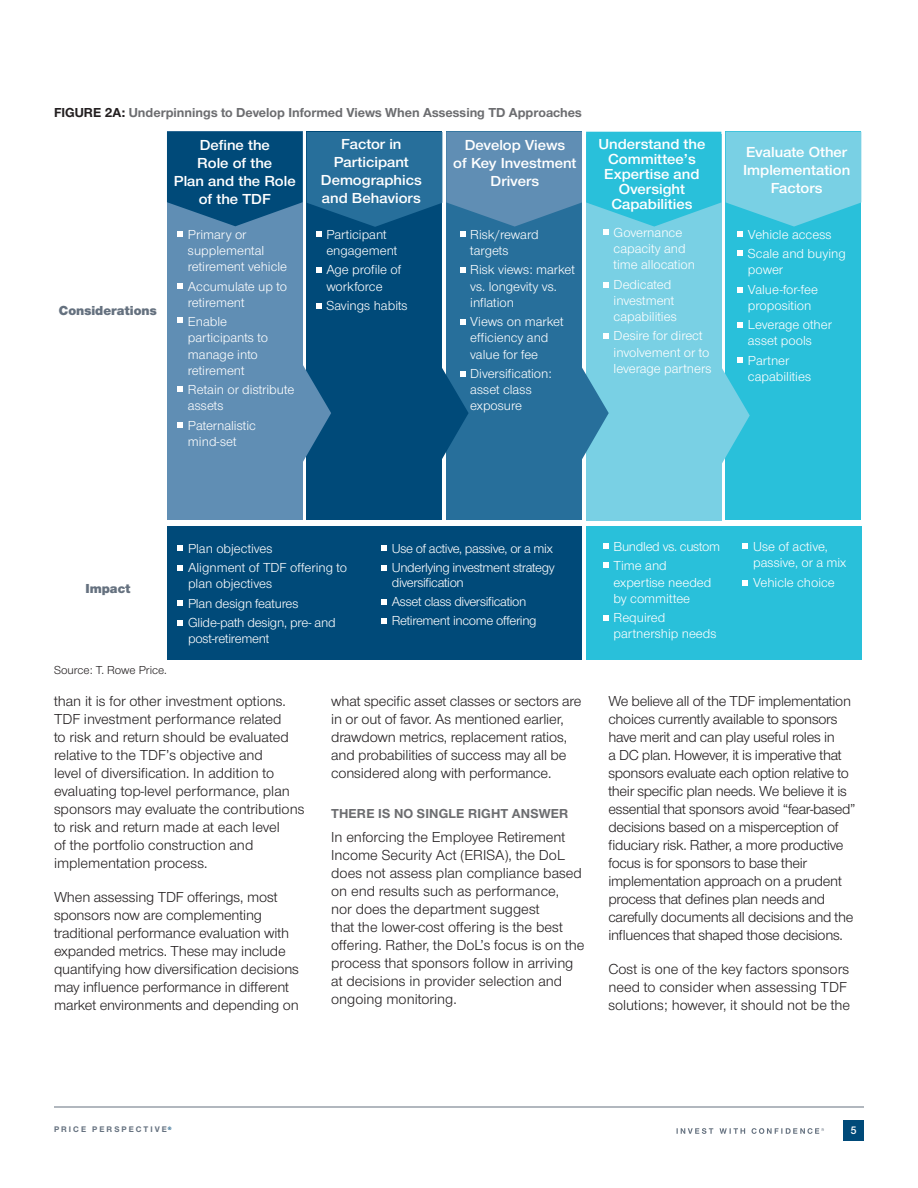
<style>
.page{position:relative;width:918px;height:1188px;background:#fff}
.page>*{position:absolute;margin:0;border:0;box-sizing:border-box;transform-origin:0 0}
.t1{font:15px/18px "Nimbus Sans Novus";letter-spacing:-.01em;color:#231f20}
.t2{font:600 15px/18px "Nimbus Sans Novus";color:#fff;text-align:center;scale:1.06 1}
.t3{font:13.5px/16.2px "Nimbus Sans Novus";color:#fff}
.t4{font:13.5px/18.8px "Nimbus Sans Novus";letter-spacing:-.025em;color:#fff}
.t5{font:700 13.5px "Nimbus Sans Novus";color:#6c6d70}
.t6{font:13.5px/19.2px "Nimbus Sans Novus";letter-spacing:-.02em;color:#fff}
.t7{font:900 13.5px "Nimbus Sans Novus";color:#65717f}
.t8{font:12px "Nimbus Sans Novus";color:#231f20}
.t9{font:600 11.25px "Nimbus Sans Novus";color:#fff}
.t10{font:700 8.4px "Nimbus Sans Novus";letter-spacing:.235em;color:#65717f}
.t11{font:700 4.95px "Nimbus Sans Novus";color:#004a79}
.s1{color:#231f20}
</style>
<div class="page">
<div style="left:844px;top:1121px;width:20px;height:20px;background:#004a79"></div>
<hr style="left:54px;top:1107px;width:810px;height:1px;background:#65717f">
<svg style="left:677px;top:1128px;width:147px;height:6px"></svg>
<div style="left:586px;top:527px;width:275px;height:133px;background:#29c0da"></div>
<div style="left:726px;top:132px;width:135px;height:388px;background:#29c0da"></div>
<div style="left:586px;top:134px;width:135px;height:386px;background:#79d0e4"></div>
<div style="left:446px;top:132px;width:136px;height:388px;background:#276f9b"></div>
<svg style="left:582px;top:367px;width:27px;height:92px"></svg>
<div style="left:307px;top:132px;width:135px;height:388px;background:#004a79"></div>
<div style="left:167px;top:131px;width:135px;height:389px;background:#608eb4"></div>
<svg style="left:302px;top:364px;width:29px;height:99px"></svg>
<svg style="left:178px;top:283px;width:5px;height:5px"></svg>
<svg style="left:178px;top:386px;width:5px;height:5px"></svg>
<svg style="left:178px;top:422px;width:5px;height:6px"></svg>
<svg style="left:178px;top:317px;width:5px;height:6px"></svg>
<svg style="left:603px;top:283px;width:6px;height:5px"></svg>
<svg style="left:603px;top:333px;width:6px;height:6px"></svg>
<svg style="left:460px;top:267px;width:5px;height:6px"></svg>
<svg style="left:442px;top:368px;width:27px;height:91px"></svg>
<svg style="left:460px;top:319px;width:5px;height:5px"></svg>
<svg style="left:316px;top:268px;width:5px;height:5px"></svg>
<svg style="left:316px;top:304px;width:5px;height:5px"></svg>
<svg style="left:603px;top:563px;width:6px;height:5px"></svg>
<svg style="left:603px;top:616px;width:6px;height:5px"></svg>
<svg style="left:603px;top:543px;width:6px;height:6px"></svg>
<svg style="left:743px;top:580px;width:5px;height:5px"></svg>
<svg style="left:743px;top:543px;width:5px;height:6px"></svg>
<svg style="left:738px;top:251px;width:5px;height:5px"></svg>
<svg style="left:167px;top:131px;width:694px;height:105px"></svg>
<svg style="left:738px;top:287px;width:5px;height:6px"></svg>
<svg style="left:738px;top:323px;width:5px;height:5px"></svg>
<svg style="left:721px;top:357px;width:29px;height:108px"></svg>
<div style="left:167px;top:527px;width:415px;height:133px;background:#004a79"></div>
<svg style="left:178px;top:565px;width:5px;height:5px"></svg>
<svg style="left:178px;top:545px;width:5px;height:5px"></svg>
<svg style="left:178px;top:601px;width:5px;height:5px"></svg>
<svg style="left:178px;top:620px;width:5px;height:5px"></svg>
<svg style="left:382px;top:618px;width:5px;height:5px"></svg>
<svg style="left:382px;top:565px;width:5px;height:5px"></svg>
<svg style="left:382px;top:545px;width:5px;height:5px"></svg>
<svg style="left:382px;top:599px;width:5px;height:5px"></svg>
<p class="t5" style="left:54px;top:103px;width:529px"><span class="s1">FIGURE 2A:</span> Underpinnings to Develop Informed Views When Assessing TD Approaches</p>
<p class="t7" style="left:59px;top:301px;width:99px">Considerations</p>
<p class="t2" style="left:174px;top:135px;width:116px">Define the<br>Role of the<br>Plan and the Role of the TDF</p>
<p class="t3" style="left:188px;top:226px;width:101px">Primary or supplemental retirement vehicle</p>
<p class="t3" style="left:188px;top:278px;width:101px">Accumulate up to retirement</p>
<p class="t3" style="left:188px;top:313px;width:82px">Enable participants to manage into retirement</p>
<p class="t3" style="left:188px;top:381px;width:108px">Retain or distribute assets</p>
<p class="t3" style="left:188px;top:417px;width:69px">Paternalistic mind-set</p>
<p class="t2" style="left:321px;top:134px;width:97px">Factor in<br>Participant<br>Demographics and Behaviors</p>
<p class="t3" style="left:326px;top:226px;width:73px">Participant engagement</p>
<p class="t3" style="left:326px;top:261px;width:77px">Age profile of workforce</p>
<p class="t3" style="left:326px;top:297px;width:83px">Savings habits</p>
<p class="t2" style="left:453px;top:135px;width:118px">Develop Views<br>of Key Investment<br>Drivers</p>
<p class="t2" style="left:598px;top:136px;width:102px;line-height:15px">Understand the<br>Committeeʼs<br>Expertise and<br>Oversight<br>Capabilities</p>
<p class="t3" style="left:470px;top:226px;width:70px">Risk/reward targets</p>
<p class="t3" style="left:470px;top:261px;width:106px">Risk views: market vs. longevity vs. inflation</p>
<p class="t3" style="left:470px;top:313px;width:95px">Views on market efficiency and value for fee</p>
<p class="t3" style="left:470px;top:365px;width:83px">Diversification: asset class exposure</p>
<p class="t3" style="left:614px;top:224px;width:83px">Governance capacity and time allocation</p>
<p class="t3" style="left:614px;top:276px;width:65px">Dedicated investment capabilities</p>
<p class="t3" style="left:614px;top:327px;width:99px">Desire for direct involvement or to leverage partners</p>
<p class="t2" style="left:743px;top:142px;width:103px">Evaluate Other<br>Implementation<br>Factors</p>
<p class="t3" style="left:748px;top:224px;width:99px;line-height:19.2px">Vehicle access<br>Scale and buying</p>
<p class="t3" style="left:748px;top:260px;width:71px;line-height:19.2px">power<br>Value-for-fee</p>
<p class="t3" style="left:748px;top:295px;width:86px;line-height:19.2px">proposition<br>Leverage other</p>
<p class="t3" style="left:748px;top:331px;width:65px;line-height:19.2px">asset pools<br>Partner</p>
<p class="t3" style="left:748px;top:368px;width:65px">capabilities</p>
<p class="t7" style="left:85px;top:579px;width:47px">Impact</p>
<p class="t8" style="left:54px;top:663px;width:114px">Source: T. Rowe Price.</p>
<p class="t3" style="left:188px;top:538px;width:160px;line-height:19.2px">Plan objectives<br>Alignment of TDF offering to</p>
<p class="t3" style="left:188px;top:574px;width:149px;line-height:19.2px">plan objectives<br>Plan design features<br>Glide-path design, pre- and</p>
<p class="t3" style="left:188px;top:630px;width:83px">post-retirement</p>
<p class="t4" style="left:392px;top:539px;width:164px">Use of active, passive, or a mix<br>Underlying investment strategy</p>
<p class="t4" style="left:392px;top:573px;width:146px">diversification<br>Asset class diversification<br>Retirement income offering</p>
<p class="t6" style="left:614px;top:537px;width:108px">Bundled vs. custom<br>Time and</p>
<p class="t3" style="left:614px;top:574px;width:99px">expertise needed by committee</p>
<p class="t3" style="left:614px;top:609px;width:104px">Required partnership needs</p>
<p class="t3" style="left:753px;top:538px;width:95px">Use of active, passive, or a mix</p>
<p class="t3" style="left:753px;top:574px;width:83px">Vehicle choice</p>
<p class="t1" style="left:54px;top:691px;width:252px">than it is for other investment options.<br>TDF investment performance related<br>to risk and return should be evaluated relative to the TDF’s objective and<br>level of diversification. In addition to evaluating top-level performance, plan sponsors may evaluate the contributions to risk and return made at each level<br>of the portfolio construction and implementation process.</p>
<p class="t1" style="left:54px;top:888px;width:246px">When assessing TDF offerings, most sponsors now are complementing traditional performance evaluation with expanded metrics. These may include quantifying how diversification decisions may influence performance in different market environments and depending on</p>
<p class="t1" style="left:331px;top:691px;width:252px">what specific asset classes or sectors are in or out of favor. As mentioned earlier, drawdown metrics, replacement ratios, and probabilities of success may all be considered along with performance.</p>
<p class="t5" style="left:331px;top:804px;width:239px">THERE IS NO SINGLE RIGHT ANSWER</p>
<p class="t1" style="left:331px;top:828px;width:255px">In enforcing the Employee Retirement Income Security Act (ERISA), the DoL does not assess plan compliance based on end results such as performance,<br>nor does the department suggest<br>that the lower-cost offering is the best offering. Rather, the DoL’s focus is on the process that sponsors follow in arriving at decisions in provider selection and ongoing monitoring.</p>
<p class="t1" style="left:608px;top:691px;width:249px">We believe all of the TDF implementation choices currently available to sponsors have merit and can play useful roles in<br>a DC plan. However, it is imperative that sponsors evaluate each option relative to their specific plan needs. We believe it is essential that sponsors avoid “fear-based” decisions based on a misperception of fiduciary risk. Rather, a more productive focus is for sponsors to base their implementation approach on a prudent process that defines plan needs and carefully documents all decisions and the influences that shaped those decisions.</p>
<p class="t1" style="left:608px;top:960px;width:243px">Cost is one of the key factors sponsors need to consider when assessing TDF solutions; however, it should not be the</p>
<p class="t11" style="left:168px;top:1125px;width:5px">®</p>
<p class="t10" style="left:54px;top:1124px;width:114px">PRICE PERSPECTIVE</p>
<p class="t9" style="left:851px;top:1123px;width:7px">5</p>
</div>
